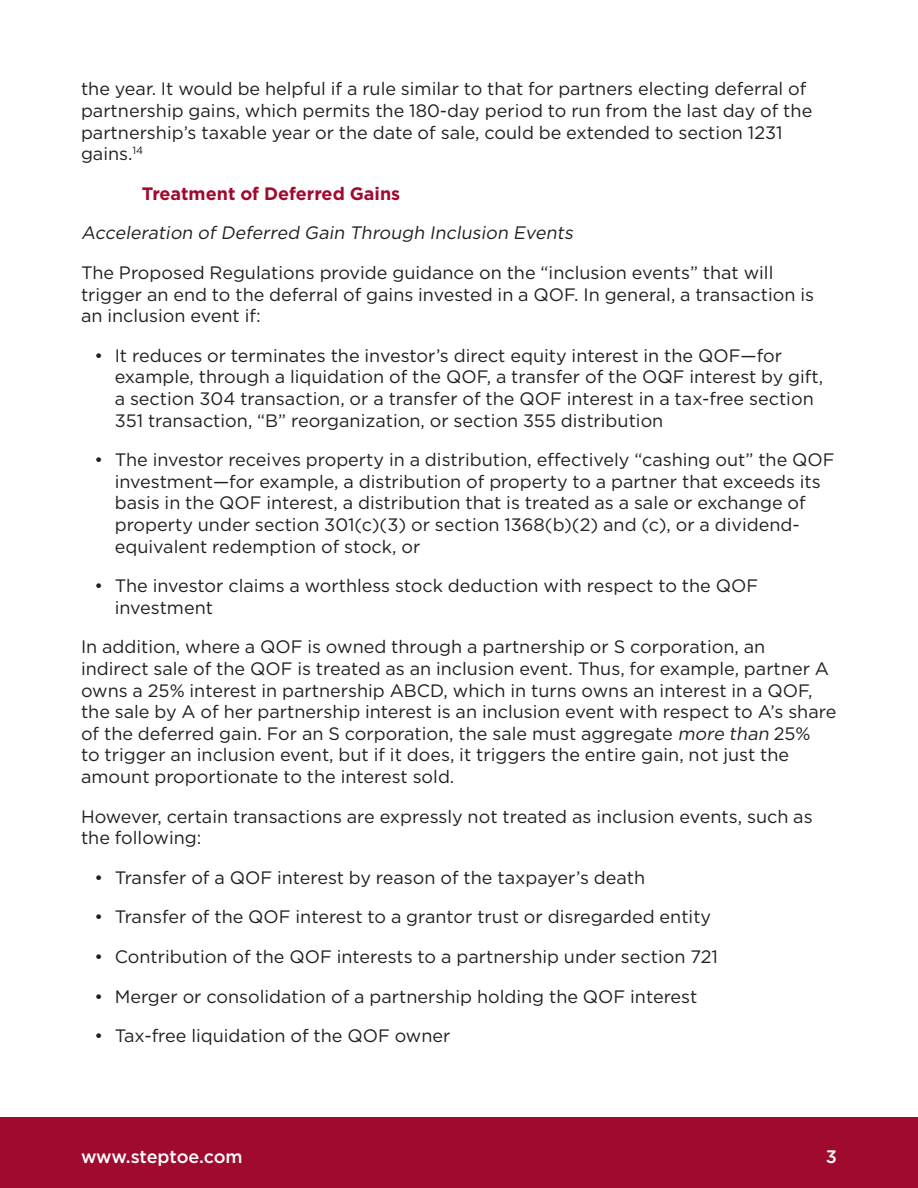
<style>
.page{position:relative;width:918px;height:1188px;background:#fff}
.page>*{position:absolute;margin:0;border:0;box-sizing:border-box;transform-origin:0 0}
.t1{font:18px/21.6px "Gotham";color:#231f20}
.t2{font:italic 18px "Gotham";color:#231f20}
.Heading_2{font:700 18px "Gotham";color:#a00a2f}
.t3{font:500 18px "Gotham";letter-spacing:-.01em;color:#fff}
.s1{font-style:italic}
</style>
<div class="page">
<div style="left:0;top:1118px;width:918px;height:70px;background:#a00a2f"></div>
<p class="t1" style="left:81px;top:78px;width:733px">the year. It would be helpful if a rule similar to that for partners electing deferral of partnership gains, which permits the 180-day period to run from the last day of the partnership’s taxable year or the date of sale, could be extended to section 1231 gains.<sup>14</sup></p>
<p class="Heading_2" style="left:142px;top:181px;width:260px">Treatment of Deferred Gains</p>
<p class="t2" style="left:81px;top:222px;width:497px">Acceleration of Deferred Gain Through Inclusion Events</p>
<p class="t1" style="left:81px;top:261px;width:735px">The Proposed Regulations provide guidance on the “inclusion events” that will trigger an end to the deferral of gains invested in a QOF. In general, a transaction is an inclusion event if:</p>
<p class="t1" style="left:115px;top:344px;width:710px;text-indent:-20px">• It reduces or terminates the investor’s direct equity interest in the QOF—for example, through a liquidation of the QOF, a transfer of the OQF interest by gift, a section 304 transaction, or a transfer of the QOF interest in a tax-free section 351 transaction, “B” reorganization, or section 355 distribution</p>
<p class="t1" style="left:115px;top:449px;width:721px;text-indent:-20px">• The investor receives property in a distribution, effectively “cashing out” the QOF investment—for example, a distribution of property to a partner that exceeds its basis in the QOF interest, a distribution that is treated as a sale or exchange of property under section 301(c)(3) or section 1368(b)(2) and (c), or a dividend&shy;equivalent redemption of stock, or</p>
<p class="t1" style="left:115px;top:575px;width:645px;text-indent:-20px">• The investor claims a worthless stock deduction with respect to the QOF investment</p>
<p class="t1" style="left:81px;top:636px;width:757px">In addition, where a QOF is owned through a partnership or S corporation, an indirect sale of the QOF is treated as an inclusion event. Thus, for example, partner A owns a 25% interest in partnership ABCD, which in turns owns an interest in a QOF, the sale by A of her partnership interest is an inclusion event with respect to A’s share of the deferred gain. For an S corporation, the sale must aggregate <span class="s1">more than</span> 25%<br>to trigger an inclusion event, but if it does, it triggers the entire gain, not just the amount proportionate to the interest sold.</p>
<p class="t1" style="left:81px;top:805px;width:733px">However, certain transactions are expressly not treated as inclusion events, such as the following:</p>
<p class="t1" style="left:94px;top:866px;width:552px">• Transfer of a QOF interest by reason of the taxpayer’s death</p>
<p class="t1" style="left:94px;top:906px;width:618px">• Transfer of the QOF interest to a grantor trust or disregarded entity</p>
<p class="t1" style="left:94px;top:945px;width:625px">• Contribution of the QOF interests to a partnership under section 721</p>
<p class="t1" style="left:94px;top:985px;width:604px">• Merger or consolidation of a partnership holding the QOF interest</p>
<p class="t1" style="left:94px;top:1025px;width:357px">• Tax-free liquidation of the QOF owner</p>
<p class="t3" style="left:81px;top:1145px;width:163px">www.steptoe.com</p>
<p class="t3" style="left:826px;top:1145px;width:13px">3</p>
</div>
